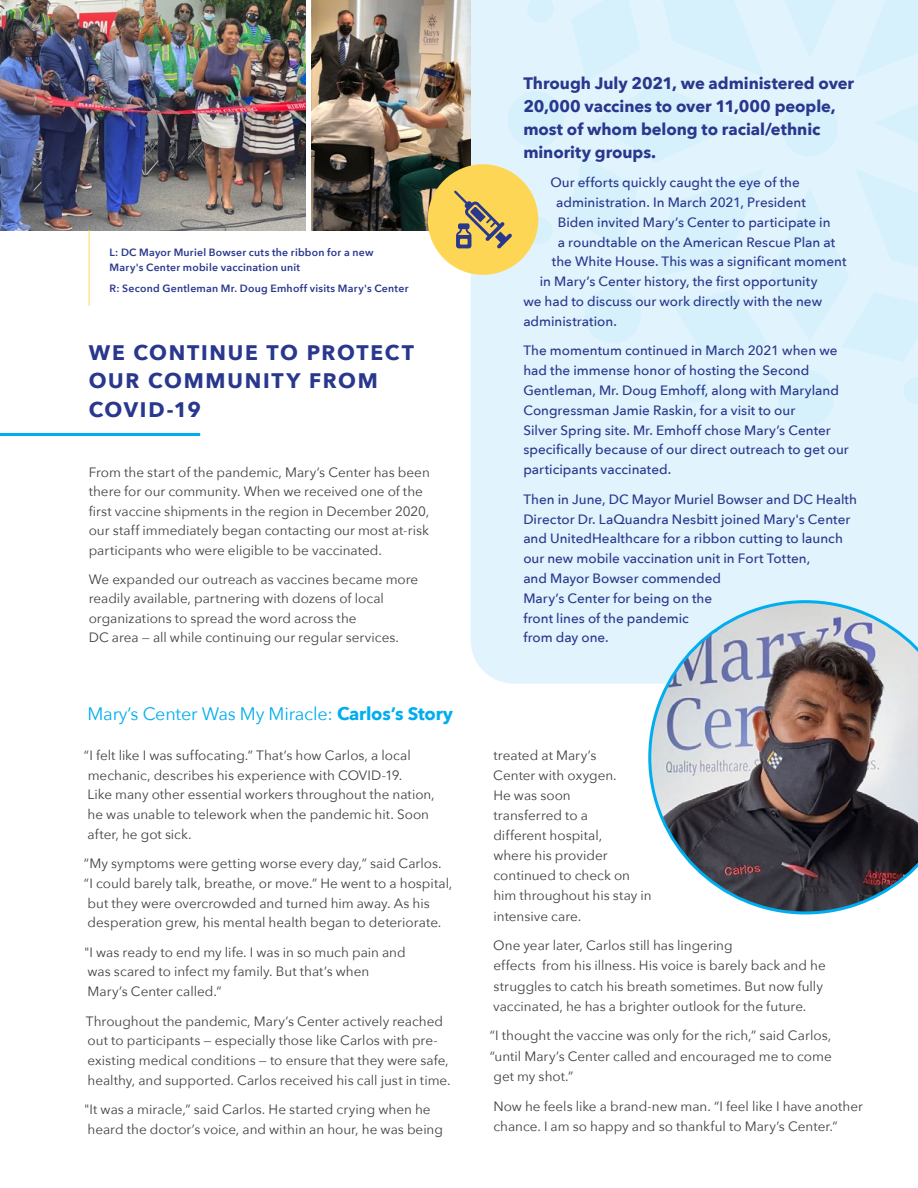
<style>
.page{position:relative;width:918px;height:1188px;background:#fff}
.page>*{position:absolute;margin:0;border:0;box-sizing:border-box;transform-origin:0 0}
.t1{font:700 21px/28.5px "Avenir Next";letter-spacing:.08em;color:#29378d}
.t2{font:18px "Avenir Next";letter-spacing:-.01em;color:#00aeef}
.t3{font:700 16.5px/22.8px "Avenir Next";letter-spacing:-.005em;color:#29378d}
.t4{font:13.5px/20.1px "Avenir Next";color:#414042}
.t5{font:500 13.5px/19.8px "Avenir Next";color:#29378d}
.t6{font:600 10.5px/15px "Avenir Next";letter-spacing:.025em;color:#29378d}
.s1{font-weight:700}
</style>
<div class="page">
<hr style="left:0;top:433px;width:200px;height:3px;background:#00aeef">
<div style="left:471px;top:0;width:447px;height:684px;background:#e1f4fd"></div>
<div style="left:777px;top:370px;width:58px;height:57px;background:#d6f0fc;border-radius:50%"></div>
<div style="left:507px;top:91px;width:57px;height:57px;background:#d6f0fc;border-radius:50%"></div>
<svg style="left:902px;top:376px;width:16px;height:30px"></svg>
<svg style="left:680px;top:374px;width:30px;height:31px"></svg>
<svg style="left:532px;top:216px;width:22px;height:30px"></svg>
<svg style="left:525px;top:0;width:31px;height:24px"></svg>
<svg style="left:568px;top:0;width:350px;height:362px;background:#dcf2fc"></svg>
<img style="left:648px;top:600px;width:270px;height:314px">
<img style="left:0;top:0;width:305px;height:230px">
<img style="left:312px;top:0;width:159px;height:230px">
<div style="left:428px;top:164px;width:110px;height:111px;background:#fed655;border-radius:50%"></div>
<svg style="left:454px;top:191px;width:58px;height:58px"></svg>
<hr style="left:89px;top:230px;width:1px;height:76px;background:#fed655">
<p class="t6" style="left:110px;top:244px;width:265px">L: DC Mayor Muriel Bowser cuts the ribbon for a new<br>Mary's Center mobile vaccination unit</p>
<p class="t6" style="left:110px;top:281px;width:300px">R: Second Gentleman Mr. Doug Emhoff visits Mary's Center</p>
<h1 class="t1" style="left:89px;top:338px;width:327px">WE CONTINUE TO PROTECT<br>OUR COMMUNITY FROM<br>COVID-19</h1>
<p class="t4" style="left:89px;top:462px;width:343px;line-height:19.5px">From the start of the pandemic, Mary’s Center has been there for our community. When we received one of the first vaccine shipments in the region in December 2020, our staff immediately began contacting our most at-risk participants who were eligible to be vaccinated.</p>
<p class="t4" style="left:89px;top:569px;width:331px;line-height:19.5px">We expanded our outreach as vaccines became more readily available, partnering with dozens of local organizations to spread the word across the<br>DC area — all while continuing our regular services.</p>
<h2 class="t2" style="left:87px;top:698px;width:367px">Mary’s Center Was My Miracle: <span class="s1">Carlos’s Story</span></h2>
<p class="t4" style="left:84px;top:745px;width:352px;line-height:19.6px">“I felt like I was suffocating.” That’s how Carlos, a local mechanic, describes his experience with COVID-19.<br>Like many other essential workers throughout the nation, he was unable to telework when the pandemic hit. Soon after, he got sick.</p>
<p class="t4" style="left:84px;top:853px;width:370px;line-height:19.6px">“My symptoms were getting worse every day,” said Carlos. “I could barely talk, breathe, or move.” He went to a hospital, but they were overcrowded and turned him away. As his desperation grew, his mental health began to deteriorate.</p>
<p class="t4" style="left:84px;top:942px;width:323px;line-height:19.6px">"I was ready to end my life. I was in so much pain and was scared to infect my family. But that’s when<br>Mary’s Center called.”</p>
<p class="t4" style="left:86px;top:1011px;width:366px;line-height:19.6px">Throughout the pandemic, Mary’s Center actively reached out to participants — especially those like Carlos with pre&shy;existing medical conditions — to ensure that they were safe, healthy, and supported. Carlos received his call just in time.</p>
<p class="t4" style="left:84px;top:1099px;width:360px;line-height:19.6px">"It was a miracle,” said Carlos. He started crying when he heard the doctor’s voice, and within an hour, he was being</p>
<p class="t3" style="left:523px;top:72px;width:332px">Through July 2021, we administered over 20,000 vaccines to over 11,000 people, most of whom belong to racial/ethnic minority groups.</p>
<p class="t5" style="left:550px;top:172px;width:251px">Our efforts quickly caught the eye of the</p>
<p class="t5" style="left:556px;top:192px;width:251px">administration. In March 2021, President</p>
<p class="t5" style="left:558px;top:212px;width:274px">Biden invited Mary’s Center to participate in</p>
<p class="t5" style="left:558px;top:232px;width:279px">a roundtable on the American Rescue Plan at</p>
<p class="t5" style="left:552px;top:251px;width:296px">the White House. This was a significant moment</p>
<p class="t5" style="left:540px;top:271px;width:279px">in Mary’s Center history, the first opportunity</p>
<p class="t5" style="left:523px;top:291px;width:300px">we had to discuss our work directly with the new</p>
<p class="t5" style="left:523px;top:311px;width:95px">administration.</p>
<p class="t5" style="left:523px;top:340px;width:327px">The momentum continued in March 2021 when we had the immense honor of hosting the Second Gentleman, Mr. Doug Emhoff, along with Maryland Congressman Jamie Raskin, for a visit to our<br>Silver Spring site. Mr. Emhoff chose Mary’s Center specifically because of our direct outreach to get our participants vaccinated.</p>
<p class="t5" style="left:523px;top:489px;width:335px">Then in June, DC Mayor Muriel Bowser and DC Health Director Dr. LaQuandra Nesbitt joined Mary's Center and UnitedHealthcare for a ribbon cutting to launch our new mobile vaccination unit in Fort Totten,<br>and Mayor Bowser commended<br>Mary’s Center for being on the<br>front lines of the pandemic<br>from day one.</p>
<p class="t4" style="left:493px;top:744px;width:160px">treated at Mary’s<br>Center with oxygen.<br>He was soon<br>transferred to a<br>different hospital,<br>where his provider continued to check on him throughout his stay in intensive care.</p>
<p class="t4" style="left:493px;top:935px;width:334px">One year later, Carlos still has lingering<br>effects from his illness. His voice is barely back and he struggles to catch his breath sometimes. But now fully vaccinated, he has a brighter outlook for the future.</p>
<p class="t4" style="left:490px;top:1025px;width:344px;text-align:justify">“I thought the vaccine was only for the rich,” said Carlos, “until Mary’s Center called and encouraged me to come get my shot.”</p>
<p class="t4" style="left:493px;top:1095px;width:371px">Now he feels like a brand-new man. “I feel like I have another chance. I am so happy and so thankful to Mary’s Center.”</p>
</div>
